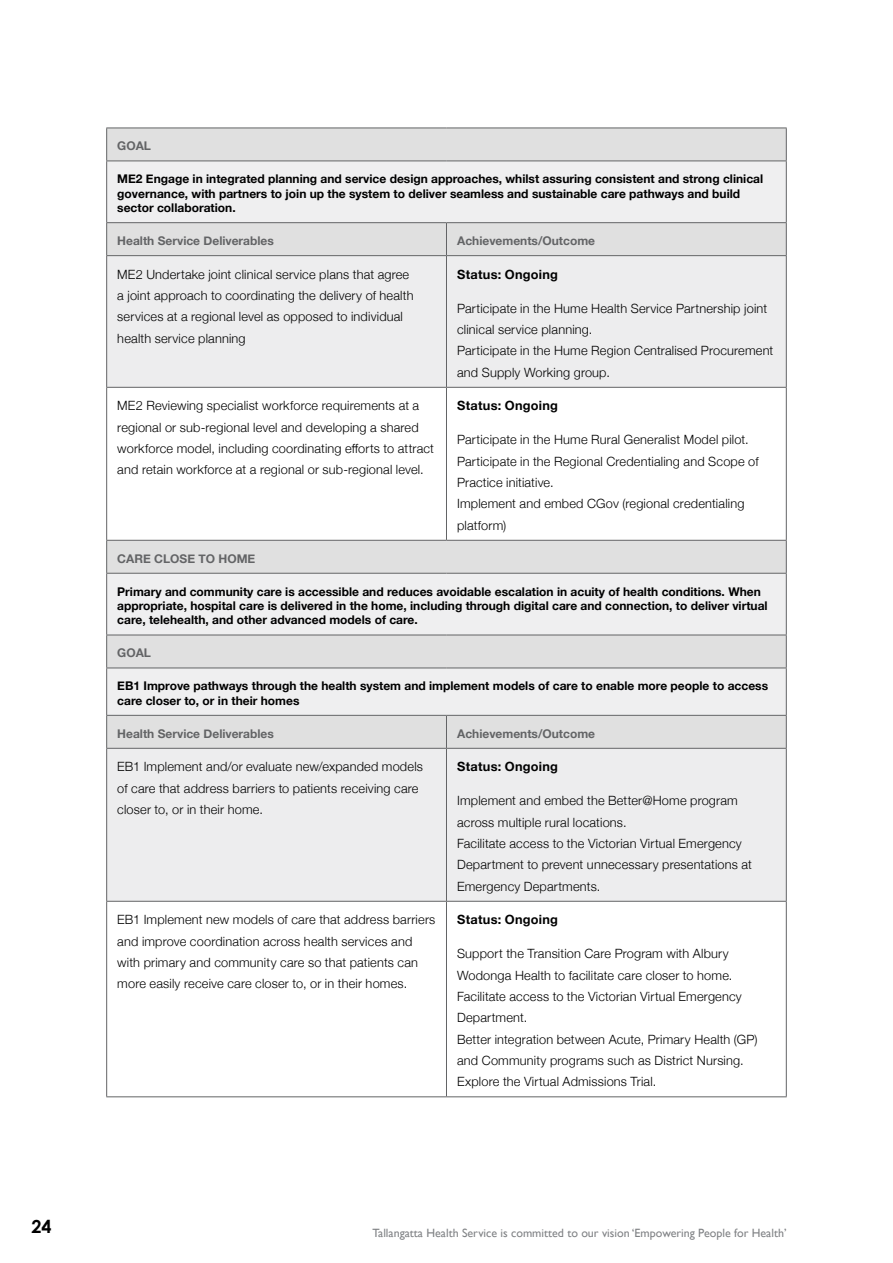
<style>
.page{position:relative;width:893px;height:1263px;background:#fff}
.page>*{position:absolute;margin:0;border:0;box-sizing:border-box;transform-origin:0 0}
.t1{font:700 18px "Century Gothic";color:#000}
.t2{font:300 12.75px/21.3px "Helvetica Neue";letter-spacing:.015em;color:#000}
.t3{font:700 12.75px "Helvetica Neue";letter-spacing:.02em;color:#000}
.t4{font:700 12px/14.4px "Helvetica Neue";color:#000}
.t5{font:700 12px "Helvetica Neue";color:#636466}
.t6{font:12px "Gill Sans";color:#808285}
</style>
<div class="page">
<div style="left:107px;top:129px;width:679px;height:619px;background:#e0e0e0"></div>
<svg style="left:107px;top:162px;width:679px;height:553px"></svg>
<div style="left:107px;top:256px;width:679px;height:131px;background:#ededee"></div>
<div style="left:107px;top:749px;width:679px;height:152px;background:#ededee"></div>
<hr style="left:106px;top:128px;width:340px;height:1px;background:#636466">
<hr style="left:106px;top:128px;width:1px;height:33px;background:#636466">
<hr style="left:446px;top:128px;width:341px;height:1px;background:#636466">
<hr style="left:786px;top:128px;width:1px;height:33px;background:#636466">
<hr style="left:106px;top:161px;width:340px;height:1px;background:#636466">
<hr style="left:106px;top:161px;width:1px;height:61px;background:#636466">
<hr style="left:446px;top:161px;width:341px;height:1px;background:#636466">
<hr style="left:786px;top:161px;width:1px;height:61px;background:#636466">
<hr style="left:106px;top:223px;width:1px;height:32px;background:#636466">
<hr style="left:446px;top:222px;width:341px;height:1px;background:#636466">
<hr style="left:446px;top:223px;width:1px;height:32px;background:#636466">
<hr style="left:786px;top:223px;width:1px;height:32px;background:#636466">
<hr style="left:106px;top:540px;width:340px;height:1px;background:#636466">
<hr style="left:106px;top:541px;width:1px;height:32px;background:#636466">
<hr style="left:446px;top:540px;width:341px;height:1px;background:#636466">
<hr style="left:786px;top:541px;width:1px;height:32px;background:#636466">
<hr style="left:106px;top:573px;width:340px;height:1px;background:#636466">
<hr style="left:106px;top:574px;width:1px;height:61px;background:#636466">
<hr style="left:446px;top:573px;width:341px;height:1px;background:#636466">
<hr style="left:786px;top:574px;width:1px;height:61px;background:#636466">
<hr style="left:106px;top:635px;width:340px;height:1px;background:#636466">
<hr style="left:106px;top:635px;width:1px;height:33px;background:#636466">
<hr style="left:446px;top:635px;width:341px;height:1px;background:#636466">
<hr style="left:786px;top:635px;width:1px;height:33px;background:#636466">
<hr style="left:106px;top:668px;width:340px;height:1px;background:#636466">
<hr style="left:106px;top:668px;width:1px;height:47px;background:#636466">
<hr style="left:446px;top:668px;width:341px;height:1px;background:#636466">
<hr style="left:786px;top:668px;width:1px;height:47px;background:#636466">
<hr style="left:106px;top:716px;width:1px;height:32px;background:#636466">
<hr style="left:446px;top:715px;width:341px;height:1px;background:#636466">
<hr style="left:446px;top:716px;width:1px;height:32px;background:#636466">
<hr style="left:786px;top:716px;width:1px;height:32px;background:#636466">
<hr style="left:106px;top:1096px;width:340px;height:1px;background:#636466">
<hr style="left:446px;top:1096px;width:341px;height:1px;background:#636466">
<hr style="left:106px;top:388px;width:1px;height:152px;background:#636466">
<hr style="left:106px;top:902px;width:1px;height:194px;background:#636466">
<hr style="left:446px;top:388px;width:1px;height:152px;background:#636466">
<hr style="left:446px;top:902px;width:1px;height:194px;background:#636466">
<hr style="left:786px;top:388px;width:1px;height:152px;background:#636466">
<hr style="left:786px;top:902px;width:1px;height:194px;background:#636466">
<hr style="left:106px;top:256px;width:1px;height:131px;background:#636466">
<hr style="left:106px;top:749px;width:1px;height:152px;background:#636466">
<hr style="left:106px;top:222px;width:340px;height:1px;background:#636466">
<hr style="left:106px;top:255px;width:340px;height:1px;background:#636466">
<hr style="left:106px;top:715px;width:340px;height:1px;background:#636466">
<hr style="left:106px;top:748px;width:340px;height:1px;background:#636466">
<hr style="left:446px;top:255px;width:341px;height:1px;background:#636466">
<hr style="left:446px;top:748px;width:341px;height:1px;background:#636466">
<hr style="left:446px;top:256px;width:1px;height:131px;background:#636466">
<hr style="left:446px;top:749px;width:1px;height:152px;background:#636466">
<hr style="left:786px;top:256px;width:1px;height:131px;background:#636466">
<hr style="left:786px;top:749px;width:1px;height:152px;background:#636466">
<hr style="left:106px;top:387px;width:340px;height:1px;background:#636466">
<hr style="left:106px;top:901px;width:340px;height:1px;background:#636466">
<hr style="left:446px;top:387px;width:341px;height:1px;background:#636466">
<hr style="left:446px;top:901px;width:341px;height:1px;background:#636466">
<h1 class="t1" style="left:32px;top:1213px;width:22px">24</h1>
<p class="t5" style="left:117px;top:137px;width:35px">GOAL</p>
<p class="t4" style="left:117px;top:172px;width:647px">ME2 Engage in integrated planning and service design approaches, whilst assuring consistent and strong clinical governance, with partners to join up the system to deliver seamless and sustainable care pathways and build sector collaboration.</p>
<p class="t5" style="left:117px;top:231px;width:158px">Health Service Deliverables</p>
<p class="t5" style="left:457px;top:231px;width:139px">Achievements/Outcome</p>
<p class="t2" style="left:117px;top:262px;width:298px">ME2 Undertake joint clinical service plans that agree a joint approach to coordinating the delivery of health services at a regional level as opposed to individual health service planning</p>
<p class="t3" style="left:457px;top:264px;width:102px">Status: Ongoing</p>
<p class="t2" style="left:457px;top:297px;width:318px">Participate in the Hume Health Service Partnership joint clinical service planning.<br>Participate in the Hume Region Centralised Procurement and Supply Working group.</p>
<p class="t2" style="left:117px;top:394px;width:318px">ME2 Reviewing specialist workforce requirements at a regional or sub-regional level and developing a shared workforce model, including coordinating efforts to attract and retain workforce at a regional or sub-regional level.</p>
<p class="t3" style="left:457px;top:396px;width:102px">Status: Ongoing</p>
<p class="t2" style="left:457px;top:428px;width:303px">Participate in the Hume Rural Generalist Model pilot.<br>Participate in the Regional Credentialing and Scope of Practice initiative.<br>Implement and embed CGov (regional credentialing platform)</p>
<p class="t5" style="left:117px;top:549px;width:140px">CARE CLOSE TO HOME</p>
<p class="t4" style="left:117px;top:584px;width:652px">Primary and community care is accessible and reduces avoidable escalation in acuity of health conditions. When appropriate, hospital care is delivered in the home, including through digital care and connection, to deliver virtual care, telehealth, and other advanced models of care.</p>
<p class="t5" style="left:117px;top:644px;width:35px">GOAL</p>
<p class="t4" style="left:117px;top:679px;width:652px">EB1 Improve pathways through the health system and implement models of care to enable more people to access care closer to, or in their homes</p>
<p class="t5" style="left:117px;top:724px;width:158px">Health Service Deliverables</p>
<p class="t5" style="left:457px;top:724px;width:139px">Achievements/Outcome</p>
<p class="t2" style="left:117px;top:755px;width:307px">EB1 Implement and/or evaluate new/expanded models of care that address barriers to patients receiving care closer to, or in their home.</p>
<p class="t3" style="left:457px;top:757px;width:102px">Status: Ongoing</p>
<p class="t2" style="left:457px;top:789px;width:296px">Implement and embed the Better@Home program across multiple rural locations.<br>Facilitate access to the Victorian Virtual Emergency Department to prevent unnecessary presentations at Emergency Departments.</p>
<p class="t2" style="left:117px;top:908px;width:320px">EB1 Implement new models of care that address barriers and improve coordination across health services and with primary and community care so that patients can more easily receive care closer to, or in their homes.</p>
<p class="t3" style="left:457px;top:910px;width:102px">Status: Ongoing</p>
<p class="t2" style="left:457px;top:942px;width:302px">Support the Transition Care Program with Albury Wodonga Health to facilitate care closer to home.<br>Facilitate access to the Victorian Virtual Emergency Department.<br>Better integration between Acute, Primary Health (GP) and Community programs such as District Nursing.<br>Explore the Virtual Admissions Trial.</p>
<p class="t6" style="left:372px;top:1226px;width:416px">Tallangatta Health Service is committed to our vision ‘Empowering People for Health’</p>
</div>
